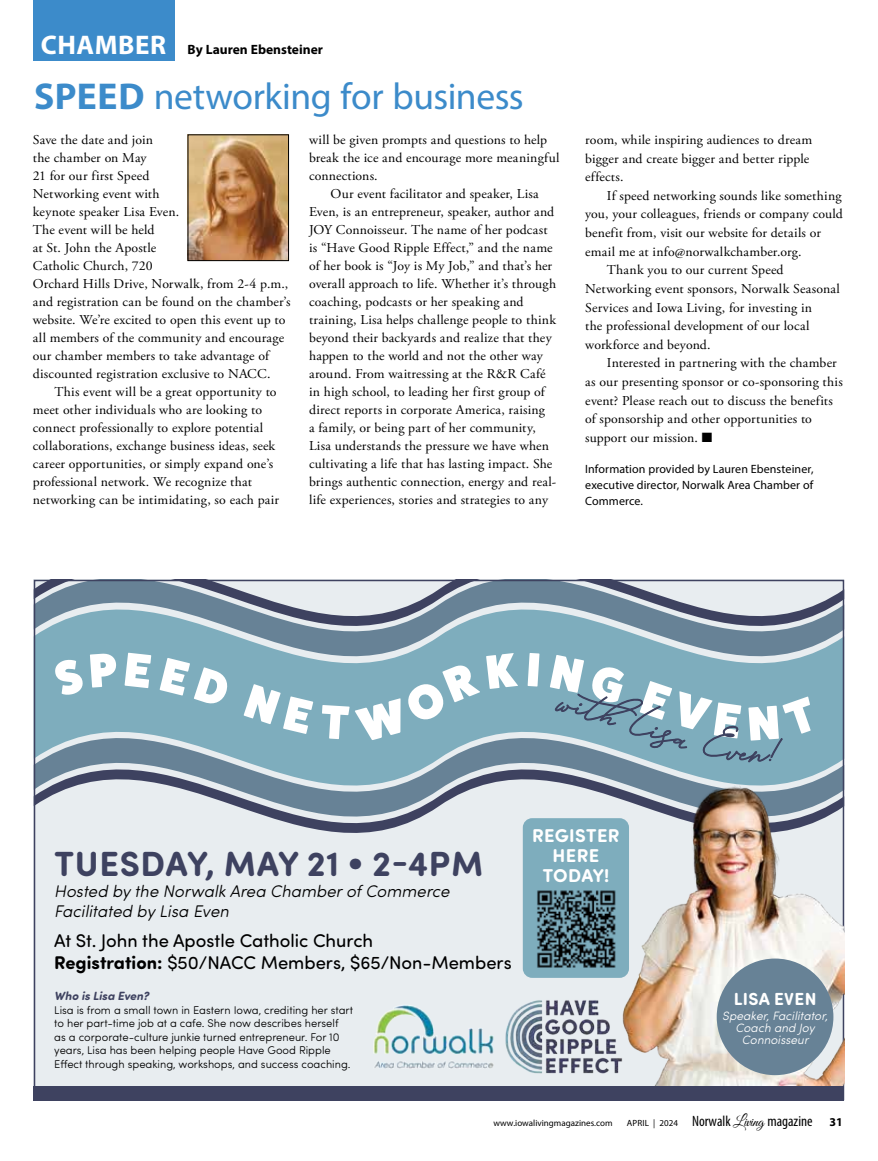
<style>
.page{position:relative;width:878px;height:1161px;background:#fff}
.page>*{position:absolute;margin:0;border:0;box-sizing:border-box;transform-origin:0 0}
.t1{font:37.5px "Myriad Pro";letter-spacing:-.01em;color:#3c8bca}
.t2{font:700 35.1px "Sofia Pro Soft";letter-spacing:.015em;color:#3e4260}
.t3{font:700 18.6px/19.6px "Sofia Pro Soft";letter-spacing:.02em;color:#fff;text-align:center}
.t4{font:18.45px/22.2px "Sofia Pro Soft";color:#000}
.t5{font:700 17.55px "Sofia Pro Soft";letter-spacing:.02em;color:#fff}
.t6{font:italic 300 16.95px/20.2px "Sofia Pro Soft";color:#000}
.t7{font:13.5px/18px "Adobe Garamond Pro";letter-spacing:.01em;color:#000}
.t8{font:700 13.5px "Myriad Pro";color:#000}
.t9{font:italic 300 12.15px/12.1px "Sofia Pro Soft";color:#fff;text-align:center}
.t10{font:12px/15.6px "Myriad Pro";letter-spacing:.005em;color:#000;text-align:justify}
.t11{font:italic 700 12px "Sofia Pro Soft";color:#3e4260}
.t12{font:700 12px "Myriad Pro";color:#000}
.t13{font:300 11.25px/13.5px "Sofia Pro Soft";color:#000}
.t14{font:9px "Myriad Pro";color:#000}
.s1{font-size:27px;color:#fff}
.s2{font-weight:700}
.s3{font-stretch:condensed;font-size:15px}
.s4{font-family:"Great Vibes";font-size:15px}
</style>
<div class="page">
<div style="left:34px;top:0;width:141px;height:61px;background:#3c8bca"></div>
<img style="left:190px;top:136px;width:97px;height:123px">
<div style="left:188px;top:134px;width:101px;height:127px;border:1px solid #000"></div>
<div style="left:34px;top:580px;width:810px;height:520px;background:#e8edf0"></div>
<div style="left:36px;top:692px;width:806px;height:21px;background:#7eadbd"></div>
<svg style="left:36px;top:713px;width:806px;height:186px"></svg>
<svg style="left:36px;top:582px;width:806px;height:110px"></svg>
<div style="left:34px;top:1086px;width:810px;height:14px;background:#3e4260"></div>
<img style="left:572px;top:777px;width:272px;height:309px">
<img style="left:373px;top:1005px;width:121px;height:64px">
<img style="left:505px;top:991px;width:125px;height:91px">
<div style="left:716px;top:959px;width:117px;height:116px;background:#678296;border-radius:50%"></div>
<div style="left:523px;top:818px;width:106px;height:160px;background:#7eadbd;border-radius:9px"></div>
<img style="left:537px;top:890px;width:79px;height:78px">
<div style="left:53px;top:653px;width:64px;height:44px;background:#7eadbd"></div>
<svg style="left:124px;top:653px;width:28px;height:35px"></svg>
<div style="left:159px;top:658px;width:155px;height:76px;background:#7eadbd"></div>
<div style="left:320px;top:661px;width:160px;height:82px;background:#7eadbd"></div>
<svg style="left:486px;top:653px;width:32px;height:36px"></svg>
<svg style="left:527px;top:653px;width:12px;height:34px"></svg>
<svg style="left:549px;top:655px;width:270px;height:107px;background:#81adbd"></svg>
<p class="t8" style="left:41px;top:41px;width:284px"><span class="s1">CHAMBER</span> By Lauren Ebensteiner</p>
<h1 class="t1" style="left:34px;top:74px;width:491px"><span class="s2">SPEED</span> networking for business</h1>
<p class="t7" style="left:33px;top:131px;width:259px">Save the date and join<br>the chamber on May<br>21 for our first Speed<br>Networking event with<br>keynote speaker Lisa Even.<br>The event will be held<br>at St. John the Apostle<br>Catholic Church, 720<br>Orchard Hills Drive, Norwalk, from 2-4 p.m., and registration can be found on the chamber’s website. We’re excited to open this event up to all members of the community and encourage our chamber members to take advantage of discounted registration exclusive to NACC.</p>
<p class="t7" style="left:33px;top:383px;width:248px;text-indent:22px">This event will be a great opportunity to meet other individuals who are looking to connect professionally to explore potential collaborations, exchange business ideas, seek career opportunities, or simply expand one’s professional network. We recognize that networking can be intimidating, so each pair</p>
<p class="t7" style="left:309px;top:131px;width:240px">will be given prompts and questions to help</p>
<p class="t7" style="left:309px;top:149px;width:252px">break the ice and encourage more meaningful</p>
<p class="t7" style="left:309px;top:167px;width:70px">connections.</p>
<p class="t7" style="left:330px;top:185px;width:209px">Our event facilitator and speaker, Lisa</p>
<p class="t7" style="left:309px;top:203px;width:247px">Even, is an entrepreneur, speaker, author and</p>
<p class="t7" style="left:309px;top:221px;width:240px">JOY Connoisseur. The name of her podcast</p>
<p class="t7" style="left:309px;top:239px;width:245px">is “Have Good Ripple Effect,” and the name</p>
<p class="t7" style="left:309px;top:257px;width:245px">of her book is “Joy is My Job,” and that’s her</p>
<p class="t7" style="left:309px;top:275px;width:248px">overall approach to life. Whether it’s through</p>
<p class="t7" style="left:309px;top:293px;width:216px">coaching, podcasts or her speaking and</p>
<p class="t7" style="left:309px;top:311px;width:248px">training, Lisa helps challenge people to think</p>
<p class="t7" style="left:309px;top:329px;width:244px">beyond their backyards and realize that they</p>
<p class="t7" style="left:309px;top:347px;width:235px">happen to the world and not the other way</p>
<p class="t7" style="left:309px;top:365px;width:238px">around. From waitressing at the R&amp;R Café</p>
<p class="t7" style="left:309px;top:383px;width:237px">in high school, to leading her first group of</p>
<p class="t7" style="left:309px;top:401px;width:237px">direct reports in corporate America, raising</p>
<p class="t7" style="left:309px;top:419px;width:228px">a family, or being part of her community,</p>
<p class="t7" style="left:309px;top:437px;width:241px">Lisa understands the pressure we have when</p>
<p class="t7" style="left:309px;top:455px;width:245px">cultivating a life that has lasting impact. She</p>
<p class="t7" style="left:309px;top:474px;width:249px">brings authentic connection, energy and real-</p>
<p class="t7" style="left:309px;top:492px;width:240px">life experiences, stories and strategies to any</p>
<p class="t7" style="left:585px;top:131px;width:228px;line-height:18.6px">room, while inspiring audiences to dream bigger and create bigger and better ripple effects.</p>
<p class="t7" style="left:607px;top:187px;width:236px">If speed networking sounds like something</p>
<p class="t7" style="left:585px;top:206px;width:259px">you, your colleagues, friends or company could</p>
<p class="t7" style="left:585px;top:224px;width:237px">benefit from, visit our website for details or</p>
<p class="t7" style="left:585px;top:243px;width:218px">email me at info@norwalkchamber.org.</p>
<p class="t7" style="left:607px;top:262px;width:178px">Thank you to our current Speed</p>
<p class="t7" style="left:585px;top:280px;width:256px">Networking event sponsors, Norwalk Seasonal</p>
<p class="t7" style="left:585px;top:299px;width:228px">Services and Iowa Living, for investing in</p>
<p class="t7" style="left:585px;top:317px;width:226px">the professional development of our local</p>
<p class="t7" style="left:585px;top:336px;width:127px">workforce and beyond.</p>
<p class="t7" style="left:607px;top:355px;width:231px">Interested in partnering with the chamber</p>
<p class="t7" style="left:585px;top:373px;width:259px">as our presenting sponsor or co-sponsoring this</p>
<p class="t7" style="left:585px;top:392px;width:249px">event? Please reach out to discuss the benefits</p>
<p class="t7" style="left:585px;top:410px;width:228px">of sponsorship and other opportunities to</p>
<p class="t7" style="left:585px;top:429px;width:128px">support our mission. ■</p>
<p class="t10" style="left:585px;top:461px;width:230px">Information provided by Lauren Ebensteiner, executive director, Norwalk Area Chamber of Commerce.</p>
<h2 class="t2" style="left:55px;top:839px;width:430px">TUESDAY, MAY 21 • 2-4PM</h2>
<p class="t6" style="left:54px;top:880px;width:397px">Hosted by the Norwalk Area Chamber of Commerce<br>Facilitated by Lisa Even</p>
<h3 class="t4" style="left:54px;top:929px;width:459px">At St. John the Apostle Catholic Church<br><span class="s2">Registration:</span> $50/NACC Members, $65/Non-Members</h3>
<p class="t11" style="left:54px;top:987px;width:96px">Who is Lisa Even?</p>
<p class="t13" style="left:54px;top:1003px;width:300px">Lisa is from a small town in Eastern Iowa, crediting her start to her part-time job at a cafe. She now describes herself<br>as a corporate-culture junkie turned entrepreneur. For 10 years, Lisa has been helping people Have Good Ripple Effect through speaking, workshops, and success coaching.</p>
<h3 class="t3" style="left:532px;top:825px;width:89px">REGISTER<br>HERE<br>TODAY!</h3>
<p class="t5" style="left:733px;top:986px;width:84px">LISA EVEN</p>
<p class="t9" style="left:722px;top:1009px;width:107px">Speaker, Facilitator,<br>Coach and Joy<br>Connoisseur</p>
<p class="t14" style="left:493px;top:1118px;width:320px">www.iowalivingmagazines.com APRIL | 2024 <span class="s3">Norwalk</span> <span class="s4">Living</span> <span class="s3">magazine</span></p>
<p class="t12" style="left:829px;top:1115px;width:15px">31</p>
</div>
